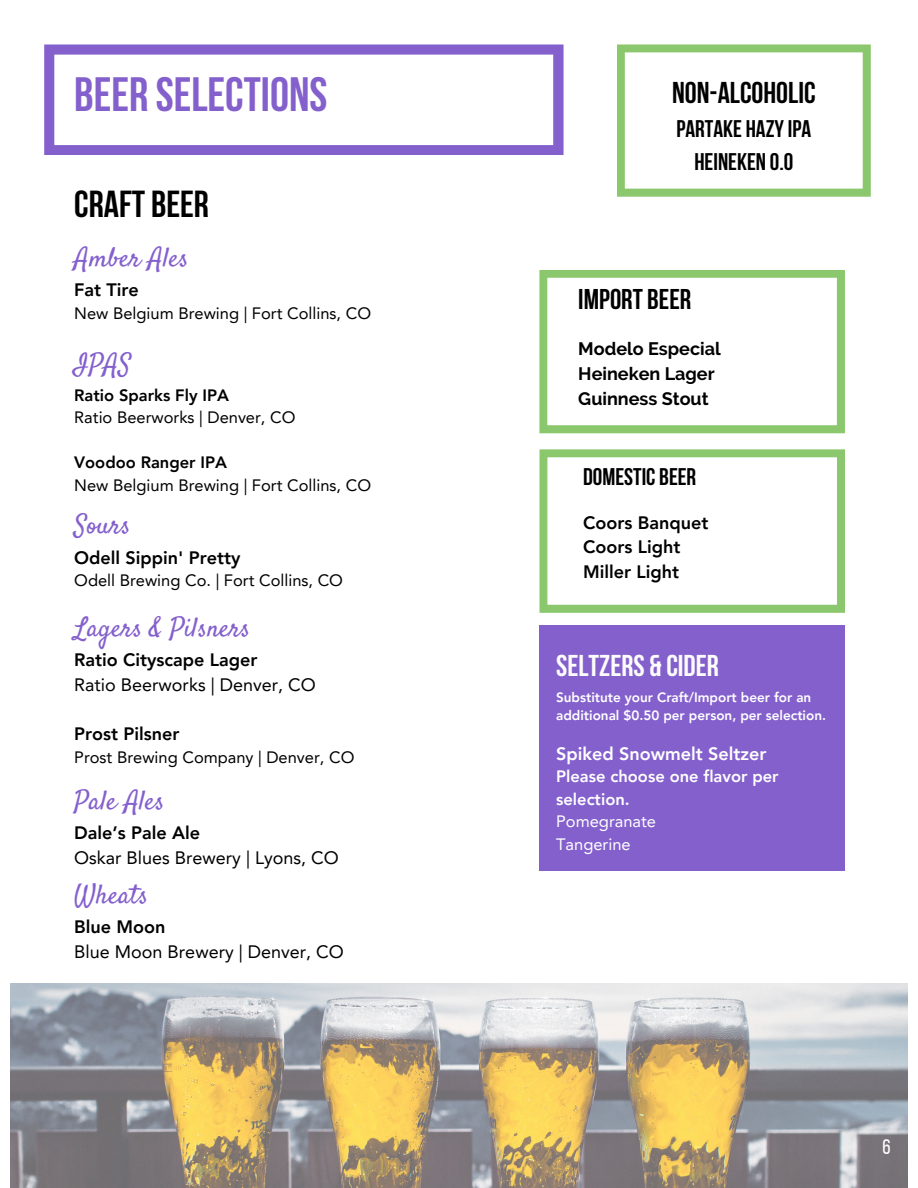
<style>
.page{position:relative;width:918px;height:1188px;background:#fff}
.page>*{position:absolute;margin:0;border:0;box-sizing:border-box;transform-origin:0 0}
.t1{font:700 48px "Bebas Neue";color:#8460cd}
.t2{font:700 37.5px "Bebas Neue";color:#000}
.t3{font:700 30px "Bebas Neue";color:#fcfcfc}
.t4{font:700 30px "Bebas Neue";color:#000}
.t5{font:700 28.5px "Bebas Neue";color:#000}
.t6{font:27px "Satisfy";color:#8460cd}
.t7{font:700 24px/32.7px "Bebas Neue";color:#000;text-align:center}
.t8{font:21px "Bebas Neue";color:#fff}
.t9{font:800 18px/24.8px "Avenir LT Pro";color:#000}
.t10{font:18px "Avenir LT Pro";color:#000}
.t11{font:700 18px/24.8px "Raleway";color:#000}
.t12{font:800 18px "Avenir LT Pro";color:#fff}
.t13{font:16.5px "Avenir LT Pro";color:#000}
.t14{font:800 16.5px/22.5px "Avenir LT Pro";color:#fff}
.t15{font:800 16.5px "Avenir LT Pro";color:#000}
.t16{font:16.5px "Avenir LT Pro";color:#fff}
.t17{font:800 13.5px/18px "Avenir LT Pro";color:#fff}
</style>
<div class="page">
<svg style="left:44px;top:44px;width:520px;height:111px"></svg>
<svg style="left:617px;top:44px;width:254px;height:153px"></svg>
<svg style="left:540px;top:449px;width:305px;height:164px"></svg>
<img style="left:10px;top:984px;width:898px;height:204px">
<div style="left:540px;top:625px;width:305px;height:245px;background:#8460cd"></div>
<svg style="left:539px;top:270px;width:306px;height:163px"></svg>
<p class="t1" style="left:74px;top:75px;width:255px">BEER SELECTIONS</p>
<p class="t2" style="left:74px;top:189px;width:136px">CRAFT BEER</p>
<h3 class="t6" style="left:74px;top:241px;width:116px">Amber Ales</h3>
<h6 class="t9" style="left:74px;top:279px;width:66px">Fat Tire</h6>
<h4 class="t13" style="left:74px;top:306px;width:298px">New Belgium Brewing | Fort Collins, CO</h4>
<h3 class="t6" style="left:74px;top:347px;width:59px">IPAS</h3>
<p class="t15" style="left:74px;top:388px;width:156px">Ratio Sparks Fly IPA</p>
<p class="t13" style="left:74px;top:411px;width:223px">Ratio Beerworks | Denver, CO</p>
<p class="t15" style="left:74px;top:456px;width:154px">Voodoo Ranger IPA</p>
<p class="t13" style="left:74px;top:478px;width:298px">New Belgium Brewing | Fort Collins, CO</p>
<p class="t6" style="left:74px;top:508px;width:58px">Sours</p>
<p class="t9" style="left:74px;top:547px;width:168px">Odell Sippin' Pretty</p>
<p class="t13" style="left:74px;top:574px;width:270px">Odell Brewing Co. | Fort Collins, CO</p>
<p class="t6" style="left:74px;top:610px;width:178px">Lagers &amp; Pilsners</p>
<h2 class="t9" style="left:74px;top:649px;width:185px">Ratio Cityscape Lager</h2>
<p class="t10" style="left:74px;top:677px;width:243px">Ratio Beerworks | Denver, CO</p>
<p class="t9" style="left:74px;top:723px;width:107px">Prost Pilsner</p>
<p class="t13" style="left:74px;top:750px;width:282px">Prost Brewing Company | Denver, CO</p>
<p class="t6" style="left:74px;top:784px;width:92px">Pale Ales</p>
<p class="t9" style="left:74px;top:823px;width:128px">Dale’s Pale Ale</p>
<p class="t10" style="left:74px;top:851px;width:266px">Oskar Blues Brewery | Lyons, CO</p>
<p class="t6" style="left:74px;top:877px;width:76px">Wheats</p>
<p class="t9" style="left:74px;top:916px;width:93px">Blue Moon</p>
<p class="t10" style="left:74px;top:944px;width:271px">Blue Moon Brewery | Denver, CO</p>
<h3 class="t4" style="left:672px;top:80px;width:145px">NON-ALCOHOLIC</h3>
<h3 class="t7" style="left:676px;top:115px;width:136px">PARTAKE HAZYIPA<br>HEINEKEN 0.0</h3>
<p class="t5" style="left:578px;top:288px;width:115px">IMPORT BEER</p>
<p class="t11" style="left:578px;top:337px;width:144px">Modelo Especial<br>Heineken Lager<br>Guinness Stout</p>
<p class="t7" style="left:583px;top:462px;width:115px">DOMESTIC BEER</p>
<p class="t9" style="left:583px;top:512px;width:127px">Coors Banquet<br>Coors Light<br>Miller Light</p>
<h3 class="t3" style="left:556px;top:653px;width:164px">SELTZERS &amp; CIDER</h3>
<p class="t17" style="left:556px;top:689px;width:271px">Substitute your Craft/Import beer for an additional $0.50 per person, per selection.</p>
<h6 class="t12" style="left:556px;top:746px;width:212px">Spiked Snowmelt Seltzer</h6>
<p class="t14" style="left:556px;top:767px;width:224px">Please choose one flavor per selection.</p>
<p class="t16" style="left:556px;top:815px;width:101px">Pomegranate</p>
<p class="t16" style="left:556px;top:837px;width:76px">Tangerine</p>
<p class="t8" style="left:882px;top:1138px;width:10px">6</p>
</div>
